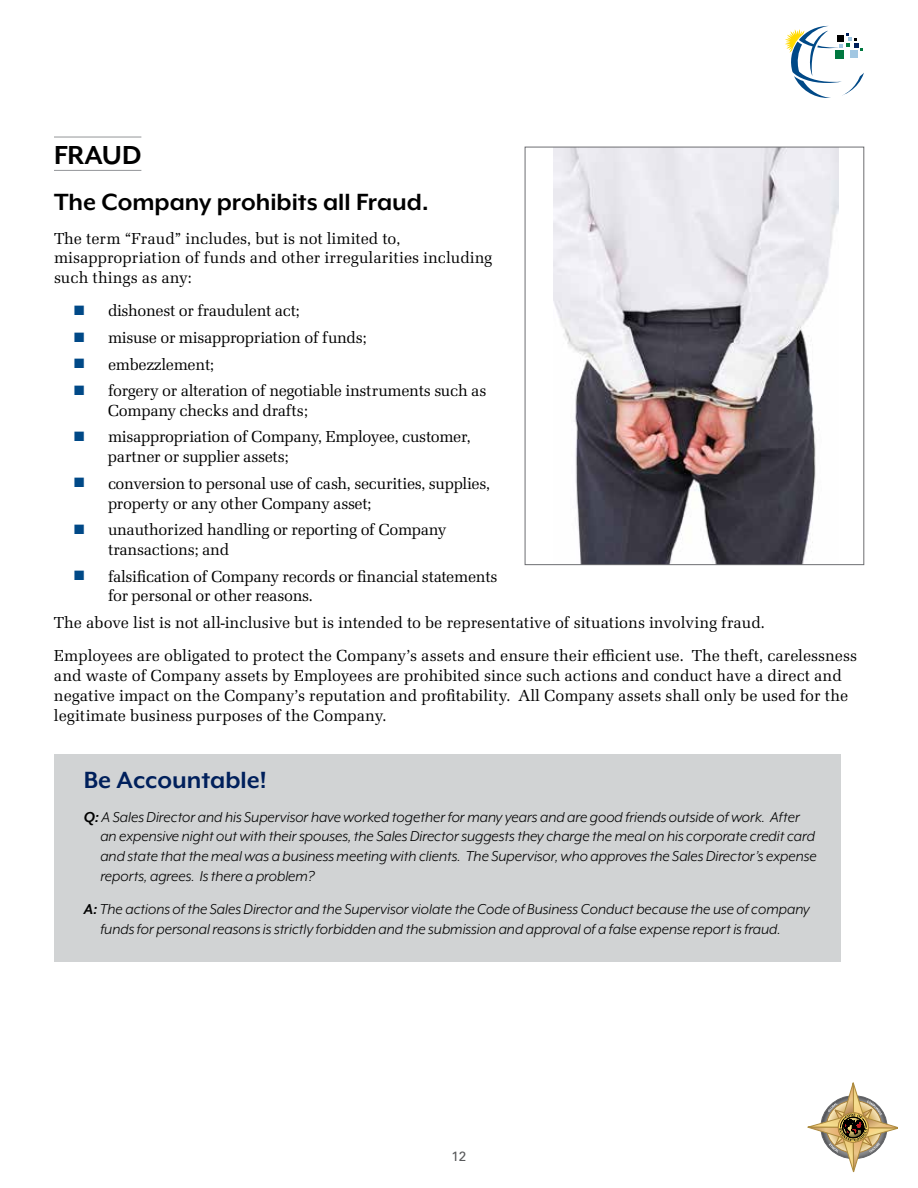
<style>
.page{position:relative;width:918px;height:1188px;background:#fff}
.page>*{position:absolute;margin:0;border:0;box-sizing:border-box;transform-origin:0 0}
.t1{font:700 30px "Mr Eaves XL Mod OT";color:#000}
.t2{font:700 27px "Mr Eaves XL Mod OT";color:#000}
.t3{font:700 27px "Mr Eaves XL Mod OT";color:#00205c}
.t4{font:16.5px/19.8px "Latino URW";letter-spacing:-.005em;color:#000}
.t5{font:italic 16.5px/19.8px "Mr Eaves XL Mod OT";color:#000}
.t6{font:13.5px "Univers";color:#58595b}
.s1{color:#004987}
.s2{font-weight:700}
</style>
<div class="page">
<svg style="left:808px;top:1082px;width:89px;height:91px"></svg>
<div style="left:842px;top:1117px;width:22px;height:21px;border:1px solid #000;border-radius:50%"></div>
<svg style="left:785px;top:26px;width:79px;height:72px"></svg>
<hr style="left:54px;top:137px;width:87px;height:1px;background:#939598">
<hr style="left:54px;top:170px;width:87px;height:1px;background:#939598">
<div style="left:54px;top:754px;width:787px;height:207px;background:#d1d3d4"></div>
<img style="left:554px;top:149px;width:284px;height:414px">
<div style="left:525px;top:147px;width:339px;height:418px;border:1px solid #6d6e71"></div>
<h1 class="t1" style="left:54px;top:140px;width:89px">FRAUD</h1>
<h2 class="t2" style="left:54px;top:189px;width:376px">The Company prohibits all Fraud.</h2>
<p class="t4" style="left:54px;top:228px;width:440px">The term “Fraud” includes, but is not limited to, misappropriation of funds and other irregularities including such things as any:</p>
<p class="t4" style="left:74px;top:301px;width:227px"><span class="s1">■</span> dishonest or fraudulent act;</p>
<p class="t4" style="left:74px;top:328px;width:294px"><span class="s1">■</span> misuse or misappropriation of funds;</p>
<p class="t4" style="left:74px;top:354px;width:141px"><span class="s1">■</span> embezzlement;</p>
<p class="t4" style="left:108px;top:381px;width:380px;text-indent:-34px"><span class="s1">■</span> forgery or alteration of negotiable instruments such as<br>Company checks and drafts;</p>
<p class="t4" style="left:108px;top:427px;width:364px;text-indent:-34px"><span class="s1">■</span> misappropriation of Company, Employee, customer, partner or supplier assets;</p>
<p class="t4" style="left:108px;top:474px;width:384px;text-indent:-34px"><span class="s1">■</span> conversion to personal use of cash, securities, supplies, property or any other Company asset;</p>
<p class="t4" style="left:108px;top:520px;width:340px;text-indent:-34px"><span class="s1">■</span> unauthorized handling or reporting of Company transactions; and</p>
<p class="t4" style="left:108px;top:566px;width:391px;text-indent:-34px"><span class="s1">■</span> falsification of Company records or financial statements for personal or other reasons.</p>
<p class="t4" style="left:54px;top:606px;width:804px;line-height:33.3px">The above list is not all-inclusive but is intended to be representative of situations involving fraud.<br>Employees are obligated to protect the Company’s assets and ensure their efficient use. The theft, carelessness</p>
<p class="t4" style="left:54px;top:666px;width:796px">and waste of Company assets by Employees are prohibited since such actions and conduct have a direct and negative impact on the Company’s reputation and profitability. All Company assets shall only be used for the legitimate business purposes of the Company.</p>
<h2 class="t3" style="left:84px;top:767px;width:184px">Be Accountable!</h2>
<p class="t5" style="left:100px;top:807px;width:718px;text-indent:-17px"><span class="s2">Q:</span> A Sales Director and his Supervisor have worked together for many years and are good friends outside of work. After an expensive night out with their spouses, the Sales Director suggests they charge the meal on his corporate credit card and state that the meal was a business meeting with clients. The Supervisor, who approves the Sales Director’s expense reports, agrees. Is there a problem?</p>
<p class="t5" style="left:100px;top:900px;width:711px;text-indent:-17px"><span class="s2">A:</span> The actions of the Sales Director and the Supervisor violate the Code of Business Conduct because the use of company funds for personal reasons is strictly forbidden and the submission and approval of a false expense report is fraud.</p>
<p class="t6" style="left:452px;top:1148px;width:16px">12</p>
</div>
